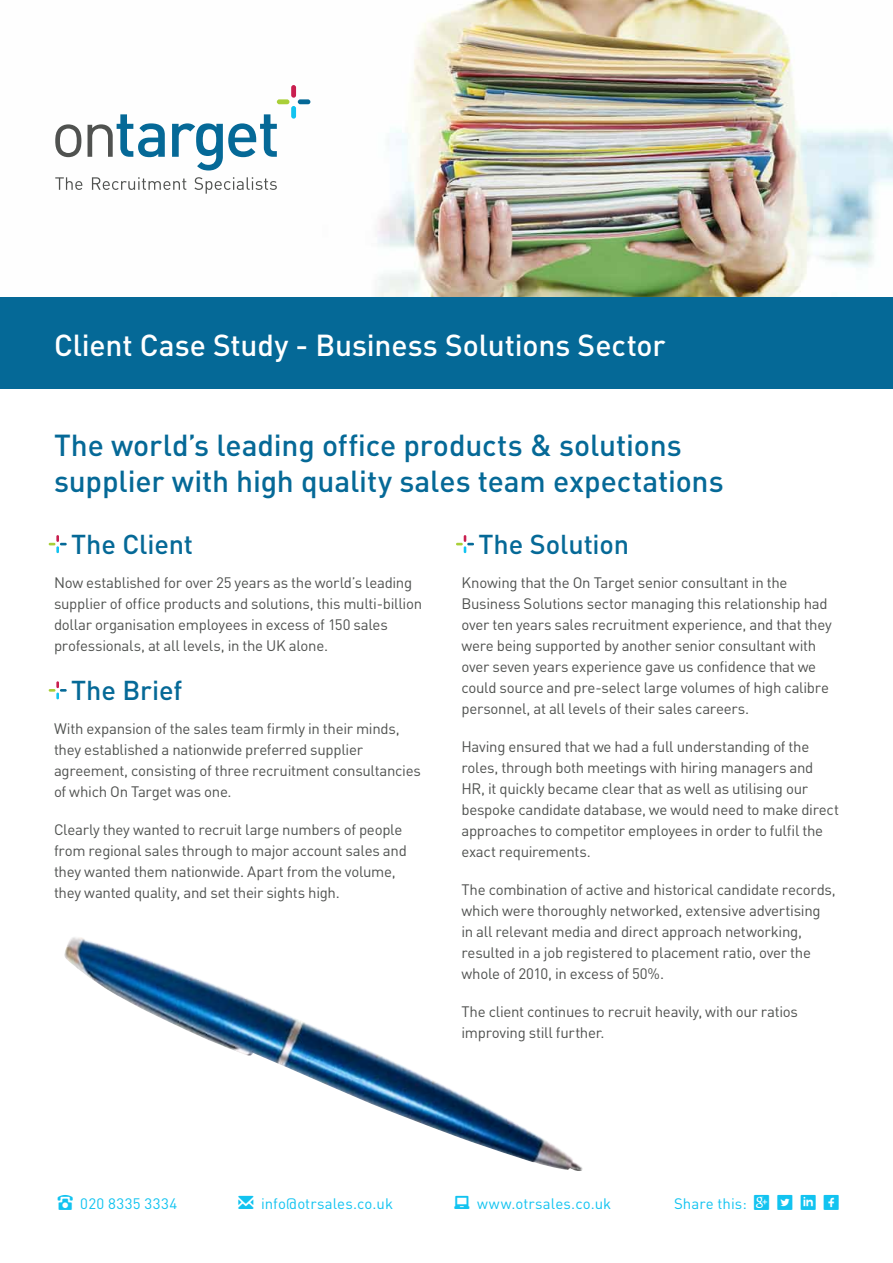
<style>
.page{position:relative;width:893px;height:1263px;background:#fff}
.page>*{position:absolute;margin:0;border:0;box-sizing:border-box;transform-origin:0 0}
.t1{font:500 30px/36px "DIN";letter-spacing:-.005em;color:#056997}
.t2{font:500 30px "DIN";letter-spacing:-.005em;color:#fff}
.t3{font:500 27px "DIN";letter-spacing:-.005em;color:#056997}
.t4{font:15px/21px "DIN";letter-spacing:-.02em;color:#505250}
.t5{font:15px "DIN";letter-spacing:.005em;color:#12c3f0}
.t6{font:15px "DIN";letter-spacing:.035em;color:#12c3f0}
</style>
<div class="page">
<img style="left:0;top:0;width:893px;height:298px">
<svg style="left:55px;top:124px;width:26px;height:33px"></svg>
<svg style="left:88px;top:114px;width:77px;height:43px"></svg>
<svg style="left:172px;top:85px;width:138px;height:85px"></svg>
<svg style="left:55px;top:177px;width:27px;height:13px"></svg>
<svg style="left:92px;top:177px;width:94px;height:13px"></svg>
<svg style="left:194px;top:177px;width:83px;height:17px"></svg>
<svg style="left:48px;top:535px;width:19px;height:19px"></svg>
<svg style="left:48px;top:681px;width:19px;height:19px"></svg>
<svg style="left:456px;top:535px;width:18px;height:19px"></svg>
<img style="left:64px;top:937px;width:519px;height:234px">
<div style="left:0;top:298px;width:893px;height:91px;background:#056997"></div>
<h1 class="t2" style="left:54px;top:326px;width:613px">Client Case Study - Business Solutions Sector</h1>
<h1 class="t1" style="left:54px;top:426px;width:671px">The world’s leading office products &amp; solutions supplier with high quality sales team expectations</h1>
<h2 class="t3" style="left:71px;top:527px;width:124px">The Client</h2>
<p class="t4" style="left:54px;top:571px;width:370px">Now established for over 25 years as the world’s leading supplier of office products and solutions, this multi-billion dollar organisation employees in excess of 150 sales professionals, at all levels, in the UK alone.</p>
<h2 class="t3" style="left:71px;top:673px;width:113px">The Brief</h2>
<p class="t4" style="left:54px;top:718px;width:369px">With expansion of the sales team firmly in their minds, they established a nationwide preferred supplier agreement, consisting of three recruitment consultancies of which On Target was one.</p>
<p class="t4" style="left:54px;top:819px;width:354px">Clearly they wanted to recruit large numbers of people from regional sales through to major account sales and they wanted them nationwide. Apart from the volume, they wanted quality, and set their sights high.</p>
<h2 class="t3" style="left:478px;top:527px;width:152px">The Solution</h2>
<p class="t4" style="left:461px;top:571px;width:372px">Knowing that the On Target senior consultant in the Business Solutions sector managing this relationship had over ten years sales recruitment experience, and that they were being supported by another senior consultant with over seven years experience gave us confidence that we could source and pre-select large volumes of high calibre personnel, at all levels of their sales careers.</p>
<p class="t4" style="left:461px;top:735px;width:379px">Having ensured that we had a full understanding of the roles, through both meetings with hiring managers and HR, it quickly became clear that as well as utilising our bespoke candidate database, we would need to make direct approaches to competitor employees in order to fulfil the exact requirements.</p>
<p class="t4" style="left:461px;top:878px;width:376px">The combination of active and historical candidate records, which were thoroughly networked, extensive advertising in all relevant media and direct approach networking, resulted in a job registered to placement ratio, over the whole of 2010, in excess of 50%.</p>
<p class="t4" style="left:461px;top:1000px;width:338px">The client continues to recruit heavily, with our ratios improving still further.</p>
<p class="t6" style="left:80px;top:1194px;width:99px">020 8335 3334</p>
<p class="t5" style="left:261px;top:1194px;width:134px">info@otrsales.co.uk</p>
<p class="t5" style="left:477px;top:1194px;width:136px">www.otrsales.co.uk</p>
<p class="t5" style="left:674px;top:1194px;width:74px">Share this:</p>
</div>
